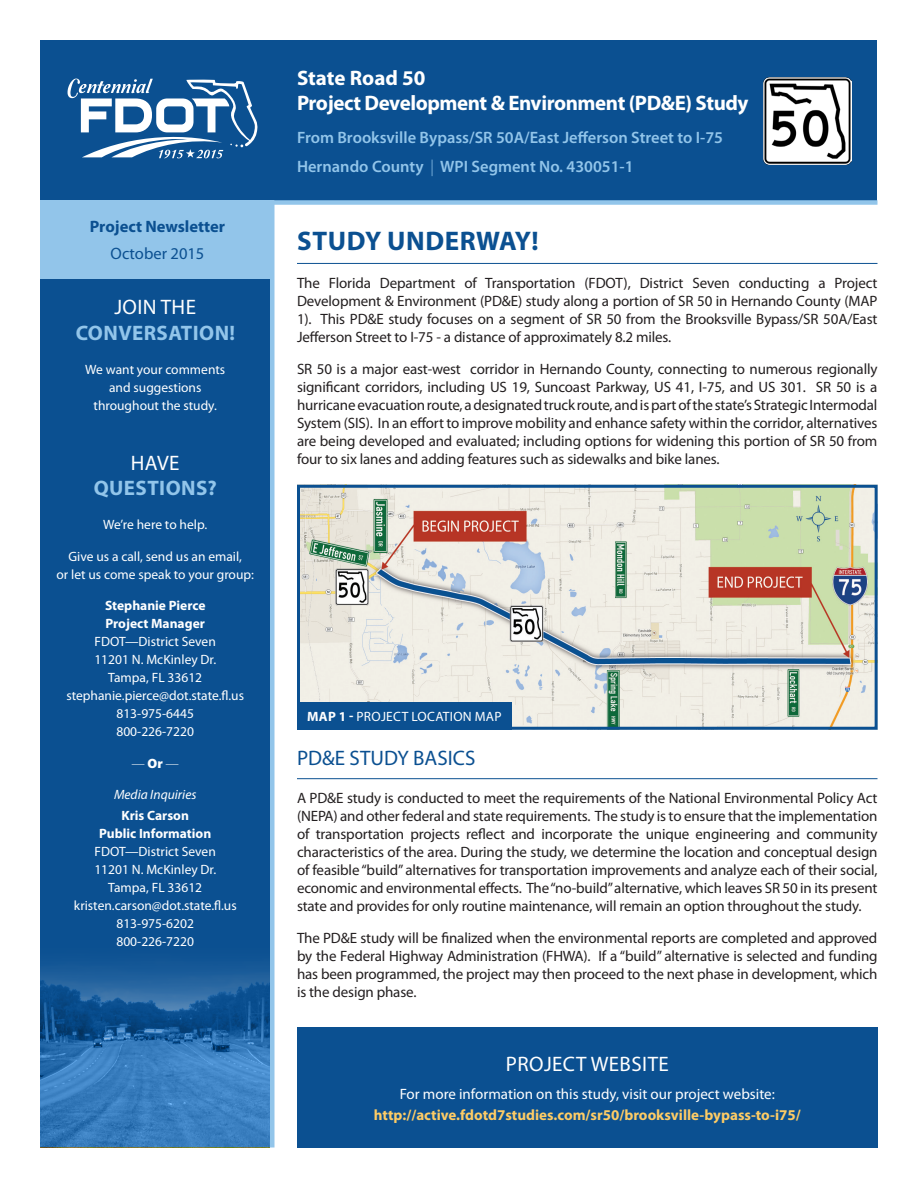
<style>
.page{position:relative;width:918px;height:1188px;background:#fff}
.page>*{position:absolute;margin:0;border:0;box-sizing:border-box;transform-origin:0 0}
.Heading_1{font:700 27px "Myriad Pro";letter-spacing:.02em;color:#0b5091}
.t1{font:700 21px/25.2px "Myriad Pro";letter-spacing:-.02em;color:#fff}
.t2{font:700 21px/25.2px "Myriad Pro";letter-spacing:.02em;color:#92c5ea;text-align:center}
.Heading_2{font:21px "Myriad Pro";color:#0b5091}
.Body_Paragraph{font:21px "Myriad Pro";letter-spacing:.02em;color:#fff}
.t3{font:600 16.5px "Myriad Pro";color:#92c5ea}
.Body_Paragraph-2{font:700 16.5px/27px "Myriad Pro";color:#0b5091;text-align:center}
.Body_Paragraph-3{font:15px/18px "Myriad Pro";letter-spacing:-.01em;color:#231f20;text-align:justify}
.Body_Paragraph-4{font:700 15px/21px "Myriad Pro";color:#fecc65;text-align:center}
.Body_Paragraph-5{font:13.5px/18px "Myriad Pro";color:#fff;text-align:center}
.Body_Paragraph-6{font:italic 13.5px/21px "Myriad Pro";color:#fff;text-align:center}
.Body_Paragraph-7{font:13.5px "Myriad Pro";letter-spacing:.02em;color:#fff}
.Body_Paragraph-8{font:300 13.5px "Myriad Pro";color:#fff}
.s1{font-weight:400}
.s2{font-weight:400;color:#fff}
.s3{font-weight:700}
.s4{font-weight:900}
.s5{font-weight:700;font-style:normal}
.s6{font-weight:300}
</style>
<div class="page">
<hr style="left:297px;top:263px;width:581px;height:1px;background:#0b5091">
<hr style="left:297px;top:778px;width:581px;height:1px;background:#0b5091">
<div style="left:40px;top:40px;width:230px;height:1108px;background:#0b5091"></div>
<img style="left:40px;top:965px;width:230px;height:183px">
<div style="left:40px;top:40px;width:838px;height:162px;background:#0b5091"></div>
<div style="left:40px;top:200px;width:838px;height:5px;background:#92c5ea"></div>
<hr style="left:270px;top:200px;width:4px;height:948px;background:#92c5ea">
<svg style="left:68px;top:79px;width:189px;height:79px"></svg>
<div style="left:40px;top:200px;width:234px;height:78px;background:#92c5ea"></div>
<img style="left:301px;top:489px;width:573px;height:237px">
<div style="left:297px;top:485px;width:581px;height:245px;border:3px solid #0b5091"></div>
<div style="left:297px;top:702px;width:215px;height:28px;background:#0b5091"></div>
<img style="left:764px;top:78px;width:87px;height:87px">
<div style="left:297px;top:1027px;width:581px;height:121px;background:#0b5091"></div>
<p class="Body_Paragraph-2" style="left:90px;top:212px;width:137px">Project Newsletter<br><span class="s1">October 2015</span></p>
<p class="t2" style="left:76px;top:294px;width:161px"><span class="s2">JOIN THE<br></span>CONVERSATION!</p>
<p class="Body_Paragraph-5" style="left:85px;top:360px;width:142px">We want your comments and suggestions throughout the study.</p>
<p class="t2" style="left:94px;top:449px;width:125px"><span class="s2">HAVE<br></span>QUESTIONS?</p>
<p class="Body_Paragraph-5" style="left:103px;top:515px;width:105px">We’re here to help.</p>
<p class="Body_Paragraph-5" style="left:57px;top:547px;width:199px">Give us a call, send us an email,<br>or let us come speak to your group:</p>
<p class="Body_Paragraph-5" style="left:66px;top:596px;width:179px"><span class="s3">Stephanie Pierce<br>Project Manager<br></span>FDOT—District Seven<br>11201 N. McKinley Dr.<br>Tampa, FL 33612 stephanie.pierce@dot.state.fl.us<br>813-975-6445<br>800-226-7220</p>
<p class="Body_Paragraph-8" style="left:131px;top:756px;width:49px">— <span class="s4">Or</span> —</p>
<p class="Body_Paragraph-6" style="left:114px;top:784px;width:84px">Media Inquiries<br><span class="s5">Kris Carson</span></p>
<p class="Body_Paragraph-5" style="left:74px;top:824px;width:164px"><span class="s3">Public Information<br></span>FDOT—District Seven<br>11201 N. McKinley Dr.<br>Tampa, FL 33612 kristen.carson@dot.state.fl.us<br>813-975-6202<br>800-226-7220</p>
<p class="t1" style="left:297px;top:65px;width:453px">State Road 50<br>Project Development &amp; Environment (PD&amp;E) Study</p>
<p class="t3" style="left:297px;top:127px;width:428px">From Brooksville Bypass/SR 50A/East Jefferson Street to I-75</p>
<p class="t3" style="left:297px;top:156px;width:338px">Hernando County <span class="s6">|</span> WPI Segment No. 430051-1</p>
<p class="Heading_1" style="left:297px;top:223px;width:243px">STUDY UNDERWAY!</p>
<p class="Body_Paragraph-3" style="left:297px;top:274px;width:582px">The Florida Department of Transportation (FDOT), District Seven conducting a Project Development &amp; Environment (PD&amp;E) study along a portion of SR 50 in Hernando County (MAP 1). This PD&amp;E study focuses on a segment of SR 50 from the Brooksville Bypass/SR 50A/East Jefferson Street to I-75 - a distance of approximately 8.2 miles.</p>
<p class="Body_Paragraph-3" style="left:297px;top:359px;width:582px">SR 50 is a major east-west corridor in Hernando County, connecting to numerous regionally significant corridors, including US 19, Suncoast Parkway, US 41, I-75, and US 301. SR 50 is a hurricane evacuation route, a designated truck route, and is part of the state’s Strategic Intermodal System (SIS). In an effort to improve mobility and enhance safety within the corridor, alternatives are being developed and evaluated; including options for widening this portion of SR 50 from four to six lanes and adding features such as sidewalks and bike lanes.</p>
<p class="Body_Paragraph-7" style="left:307px;top:708px;width:196px"><span class="s3">MAP 1 -</span> PROJECT LOCATION MAP</p>
<p class="Heading_2" style="left:297px;top:745px;width:180px">PD&amp;E STUDY BASICS</p>
<p class="Body_Paragraph-3" style="left:297px;top:789px;width:582px">A PD&amp;E study is conducted to meet the requirements of the National Environmental Policy Act (NEPA) and other federal and state requirements. The study is to ensure that the implementation of transportation projects reflect and incorporate the unique engineering and community characteristics of the area. During the study, we determine the location and conceptual design of feasible “build” alternatives for transportation improvements and analyze each of their social, economic and environmental effects. The “no-build” alternative, which leaves SR 50 in its present state and provides for only routine maintenance, will remain an option throughout the study.</p>
<p class="Body_Paragraph-3" style="left:297px;top:928px;width:582px">The PD&amp;E study will be finalized when the environmental reports are completed and approved by the Federal Highway Administration (FHWA). If a “build” alternative is selected and funding has been programmed, the project may then proceed to the next phase in development, which is the design phase.</p>
<p class="Body_Paragraph" style="left:506px;top:1051px;width:165px">PROJECT WEBSITE</p>
<p class="Body_Paragraph-4" style="left:374px;top:1082px;width:428px"><span class="s2">For more information on this study, visit our project website: </span>http://active.fdotd7studies.com/sr50/brooksville-bypass-to-i75/</p>
</div>
